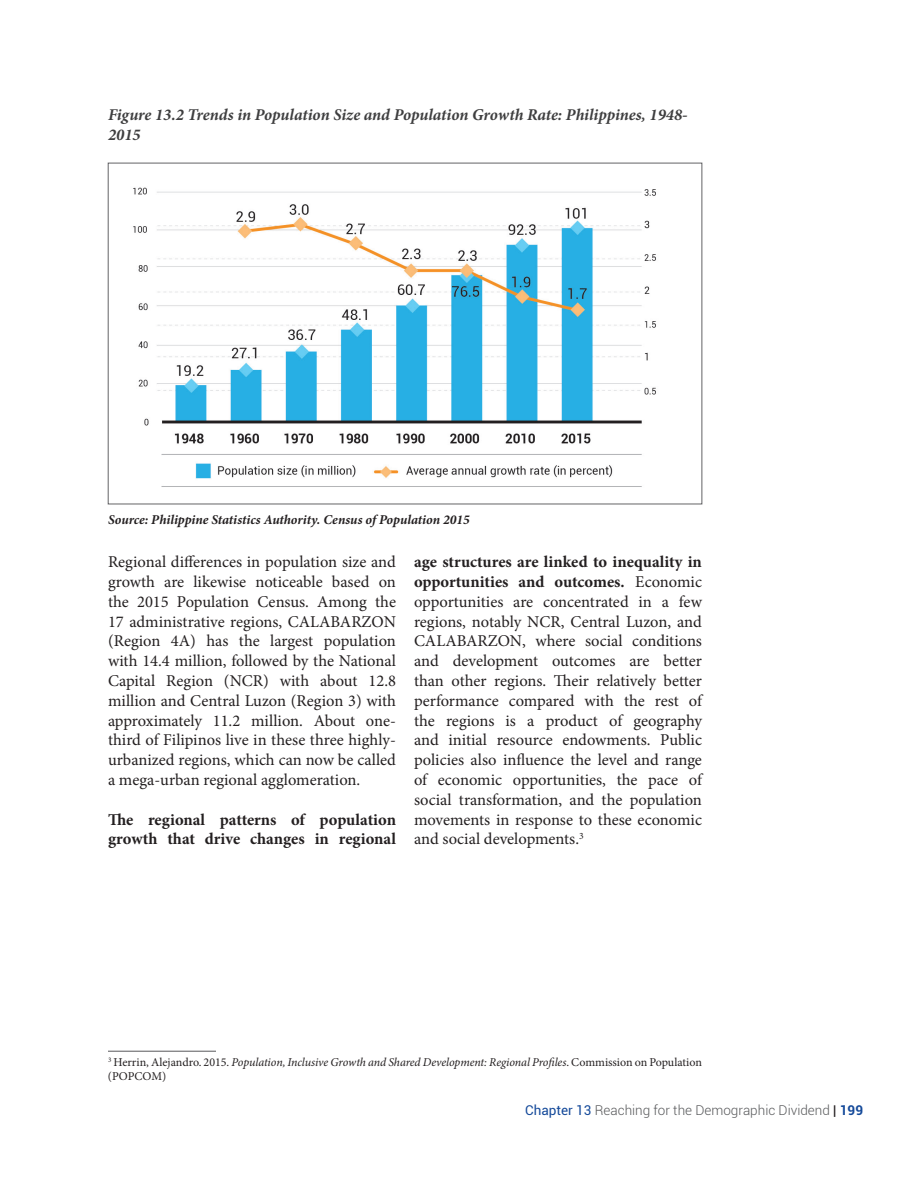
<style>
.page{position:relative;width:918px;height:1188px;background:#fff}
.page>*{position:absolute;margin:0;border:0;box-sizing:border-box;transform-origin:0 0}
.t1{font:16.5px/19.8px "Minion Pro";color:#231f20;text-align:justify}
.t2{font:italic 700 16.5px/19.8px "Minion Pro";letter-spacing:-.005em;color:#3e3e3f}
.t3{font:700 16.5px/19.8px "Minion Pro";color:#231f20}
.t4{font:italic 700 13.5px "Minion Pro";letter-spacing:-.005em;color:#231f20}
.t5{font:300 13.5px "Roboto";color:#57585a}
.t6{font:italic 12px/14.4px "Minion Pro";letter-spacing:-.01em;color:#231f20}
.s1{font-weight:700}
.s2{font-style:normal}
.s3{font-weight:400;color:#154a9a}
.s4{font-weight:400;color:#231f20}
.s5{font-weight:700;color:#154a9a}
</style>
<div class="page">
<img style="left:133px;top:187px;width:523px;height:300px">
<hr style="left:108px;top:1051px;width:108px;height:1px;background:#57585a">
<p class="t2" style="left:108px;top:105px;width:581px">Figure 13.2 Trends in Population Size and Population Growth Rate: Philippines, 1948-<br>2015</p>
<p class="t4" style="left:108px;top:510px;width:364px">Source: Philippine Statistics Authority. Census of Population 2015</p>
<p class="t1" style="left:108px;top:552px;width:290px">Regional differences in population size and growth are likewise noticeable based on the 2015 Population Census. Among the 17 administrative regions, CALABARZON (Region 4A) has the largest population with 14.4 million, followed by the National Capital Region (NCR) with about 12.8 million and Central Luzon (Region 3) with approximately 11.2 million. About one&shy;third of Filipinos live in these three highly&shy;urbanized regions, which can now be called a mega-urban regional agglomeration.</p>
<p class="t3" style="left:108px;top:809px;width:290px">The regional patterns of population growth that drive changes in regional</p>
<p class="t1" style="left:414px;top:552px;width:290px"><span class="s1">age structures are linked to inequality in opportunities and outcomes.</span> Economic opportunities are concentrated in a few regions, notably NCR, Central Luzon, and CALABARZON, where social conditions and development outcomes are better than other regions. Their relatively better performance compared with the rest of the regions is a product of geography and initial resource endowments. Public policies also influence the level and range of economic opportunities, the pace of social transformation, and the population movements in response to these economic and social developments.<sup>3</sup></p>
<p class="t6" style="left:108px;top:1055px;width:596px"><sup>3</sup> <span class="s2">Herrin, Alejandro. 2015.</span> Population, Inclusive Growth and Shared Development: Regional Profiles<span class="s2">. Commission on Population (POPCOM)</span></p>
<p class="t5" style="left:525px;top:1101px;width:339px"><span class="s3">Chapter 13</span> Reaching for the Demographic Dividend <span class="s4">|</span> <span class="s5">199</span></p>
</div>
